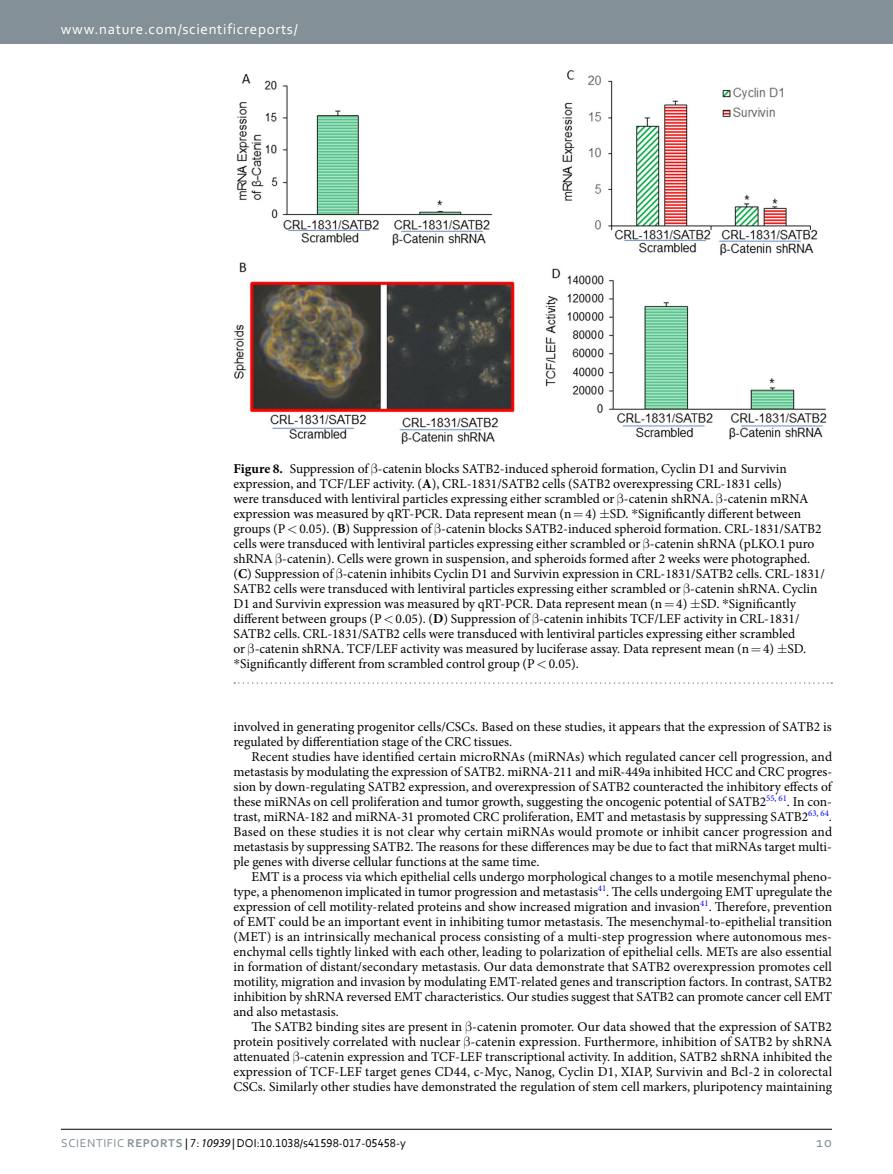
<style>
.page{position:relative;width:893px;height:1174px;background:#fff}
.page>*{position:absolute;margin:0;border:0;box-sizing:border-box;transform-origin:0 0}
.t1{font:15px "Corbel 2";letter-spacing:.045em;color:#fff}
.t2{font:15px "Corbel 2";color:#839097}
.t3{font:13.5px/15px "Minion Pro";color:#000;text-align:justify}
.t4{font:12px "Corbel";color:#000}
.s1{font-weight:700}
.s2{font-family:"STIX General"}
.s3{font-family:"Corbel 2";color:#839097}
.s4{font-family:"Corbel Bold 2";color:#839097}
.s5{font-family:"Myriad Pro";font-style:italic}
</style>
<div class="page">
<div style="left:0;top:0;width:893px;height:43px;background:#839097"></div>
<hr style="left:61px;top:1129px;width:771px;height:1px;background:#000">
<img style="left:234px;top:70px;width:593px;height:374px">
<svg style="left:234px;top:682px;width:598px;height:2px"></svg>
<p class="t1" style="left:61px;top:19px;width:238px">www.nature.com/scientificreports/</p>
<p class="t3" style="left:233px;top:461px;width:593px;text-align:left"><span class="s1">Figure 8.</span> Suppression of -catenin blocks SATB2-induced spheroid formation, Cyclin D1 and Survivin expression, and TCF/LEF activity. (<span class="s1">A</span>), CRL-1831/SATB2 cells (SATB2 overexpressing CRL-1831 cells)<br>were transduced with lentiviral particles expressing either scrambled or -catenin shRNA. -catenin mRNA expression was measured by qRT-PCR. Data represent mean (n 4) SD. <span class="s2">*</span>Significantly different between groups (P 0.05). (<span class="s1">B</span>) Suppression of -catenin blocks SATB2-induced spheroid formation. CRL-1831/SATB2 cells were transduced with lentiviral particles expressing either scrambled or -catenin shRNA (pLKO.1 puro shRNA -catenin). Cells were grown in suspension, and spheroids formed after 2 weeks were photographed. (<span class="s1">C</span>) Suppression of -catenin inhibits Cyclin D1 and Survivin expression in CRL-1831/SATB2 cells. CRL-1831/ SATB2 cells were transduced with lentiviral particles expressing either scrambled or -catenin shRNA. Cyclin D1 and Survivin expression was measured by qRT-PCR. Data represent mean (n 4) SD. <span class="s2">*</span>Significantly different between groups (P 0.05). (<span class="s1">D</span>) Suppression of -catenin inhibits TCF/LEF activity in CRL-1831/ SATB2 cells. CRL-1831/SATB2 cells were transduced with lentiviral particles expressing either scrambled<br>or -catenin shRNA. TCF/LEF activity was measured by luciferase assay. Data represent mean (n 4) SD. <span class="s2">*</span>Significantly different from scrambled control group (P 0.05).</p>
<p class="t3" style="left:233px;top:719px;width:600px">involved in generating progenitor cells/CSCs. Based on these studies, it appears that the expression of SATB2 is regulated by differentiation stage of the CRC tissues.</p>
<p class="t3" style="left:233px;top:749px;width:600px;text-indent:18px">Recent studies have identified certain microRNAs (miRNAs) which regulated cancer cell progression, and metastasis by modulating the expression of SATB2. miRNA-211 and miR-449a inhibited HCC and CRC progres&shy;sion by down-regulating SATB2 expression, and overexpression of SATB2 counteracted the inhibitory effects of these miRNAs on cell proliferation and tumor growth, suggesting the oncogenic potential of SATB2<sup>55</sup><sup>,</sup> <sup>61</sup>. In con&shy;trast, miRNA-182 and miRNA-31 promoted CRC proliferation, EMT and metastasis by suppressing SATB2<sup>63</sup><sup>,</sup> <sup>64</sup>.<br>Based on these studies it is not clear why certain miRNAs would promote or inhibit cancer progression and metastasis by suppressing SATB2. The reasons for these differences may be due to fact that miRNAs target multi&shy;ple genes with diverse cellular functions at the same time.</p>
<p class="t3" style="left:233px;top:869px;width:600px;text-indent:18px">EMT is a process via which epithelial cells undergo morphological changes to a motile mesenchymal pheno&shy;type, a phenomenon implicated in tumor progression and metastasis<sup>41</sup>. The cells undergoing EMT upregulate the expression of cell motility-related proteins and show increased migration and invasion<sup>41</sup>. Therefore, prevention of EMT could be an important event in inhibiting tumor metastasis. The mesenchymal-to-epithelial transition (MET) is an intrinsically mechanical process consisting of a multi-step progression where autonomous mes&shy;enchymal cells tightly linked with each other, leading to polarization of epithelial cells. METs are also essential in formation of distant/secondary metastasis. Our data demonstrate that SATB2 overexpression promotes cell motility, migration and invasion by modulating EMT-related genes and transcription factors. In contrast, SATB2 inhibition by shRNA reversed EMT characteristics. Our studies suggest that SATB2 can promote cancer cell EMT and also metastasis.</p>
<p class="t3" style="left:233px;top:1019px;width:600px;text-indent:18px">The SATB2 binding sites are present in -catenin promoter. Our data showed that the expression of SATB2 protein positively correlated with nuclear -catenin expression. Furthermore, inhibition of SATB2 by shRNA attenuated -catenin expression and TCF-LEF transcriptional activity. In addition, SATB2 shRNA inhibited the expression of TCF-LEF target genes CD44, c-Myc, Nanog, Cyclin D1, XIAP, Survivin and Bcl-2 in colorectal CSCs. Similarly other studies have demonstrated the regulation of stem cell markers, pluripotency maintaining</p>
<p class="t4" style="left:61px;top:1135px;width:346px"><span class="s3">Scientific</span> <span class="s4">REPORTS</span> | 7: <span class="s5">10939</span> | DOI:10.1038/s41598-017-05458-y</p>
<p class="t2" style="left:816px;top:1132px;width:17px">10</p>
</div>
